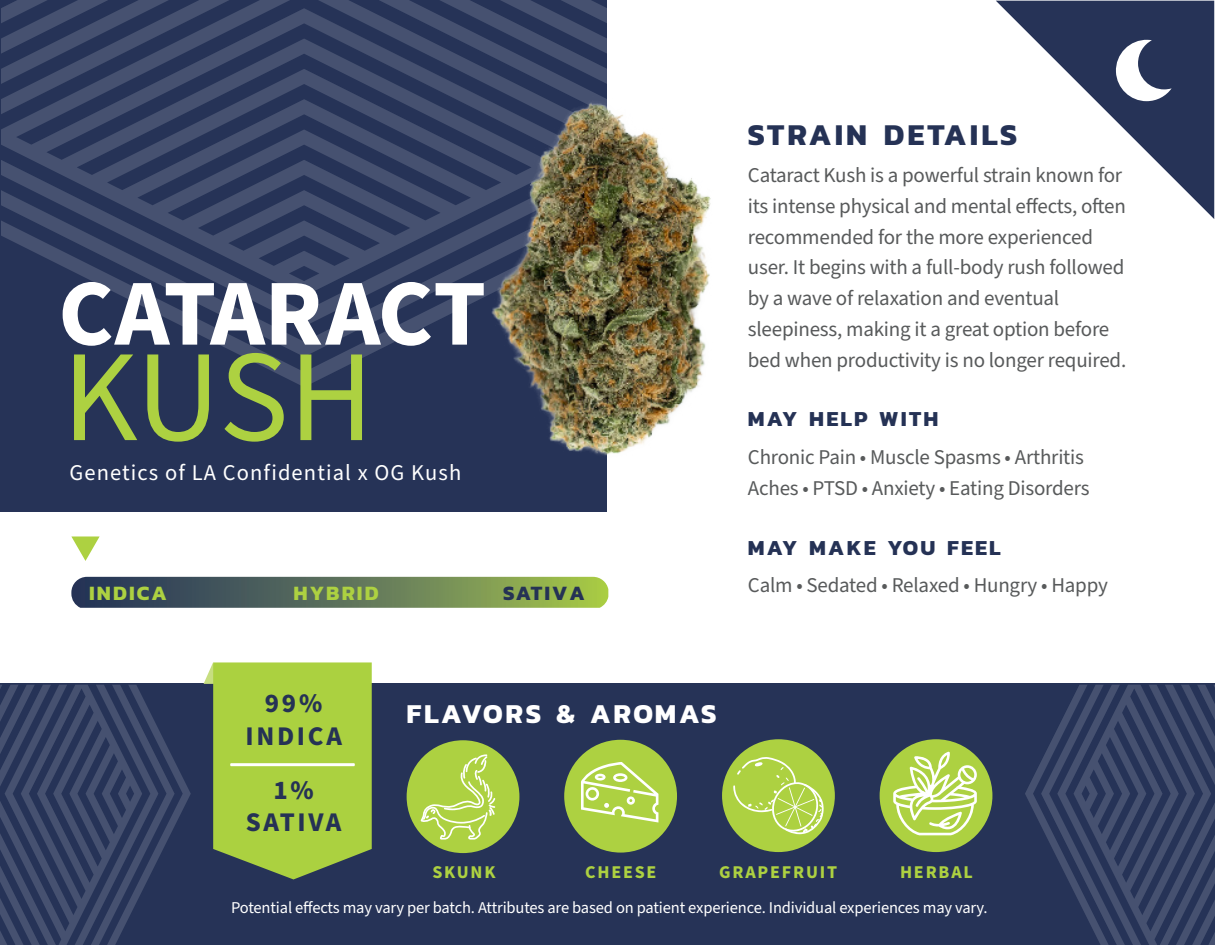
<style>
.page{position:relative;width:1215px;height:945px;background:#fff}
.page>*{position:absolute;margin:0;border:0;box-sizing:border-box;transform-origin:0 0}
.Flavors__blue{font:130.5px "Source Sans Pro";color:#add141}
.Genetics_of{font:700 94.5px "Source Sans Pro";color:#fff}
.Details__Attributes__Effects{font:700 30.75px "Kanit";letter-spacing:.1em;color:#253255}
.t1{font:700 27.75px "Kanit";letter-spacing:.085em;color:#fff}
.Percentage__blue{font:700 27px "Source Sans Pro";letter-spacing:.1em;color:#253255}
.Genetics_of-2{font:22.5px "Source Sans Pro";letter-spacing:.05em;color:#fff}
.May_Help_Make_you_Feel{font:700 21.75px "Kanit";letter-spacing:.1em;color:#253255}
.Info_Copy{font:21px/30.8px "Source Sans Pro";letter-spacing:-.01em;color:#585a5b}
.t2{font:700 20.7px "Kanit";letter-spacing:.1em;color:#add141}
.t3{font:700 20.7px "Kanit";letter-spacing:.1em;color:#253255}
.Flavors__green{font:700 18px "Source Sans Pro";letter-spacing:.1em;color:#add141}
.t4{font:16.5px "Source Sans Pro";letter-spacing:-.01em;color:#fff}
</style>
<div class="page">
<div style="left:0;top:684px;width:1215px;height:261px;background:#263357"></div>
<div style="left:0;top:0;width:607px;height:512px;background:#263357"></div>
<svg style="left:204px;top:662px;width:168px;height:217px;background:#9dbf45"></svg>
<svg style="left:996px;top:1px;width:218px;height:218px"></svg>
<svg style="left:245px;top:357px;width:119px;height:30px"></svg>
<svg style="left:123px;top:296px;width:291px;height:61px"></svg>
<svg style="left:1px;top:114px;width:413px;height:182px"></svg>
<svg style="left:1px;top:0;width:606px;height:114px"></svg>
<svg style="left:0;top:685px;width:191px;height:260px"></svg>
<svg style="left:1025px;top:685px;width:190px;height:260px"></svg>
<svg style="left:71px;top:577px;width:537px;height:31px;background:#627859"></svg>
<svg style="left:1115px;top:39px;width:57px;height:62px"></svg>
<svg style="left:71px;top:536px;width:29px;height:25px"></svg>
<div style="left:407px;top:740px;width:112px;height:113px;background:#add141;border-radius:50%"></div>
<svg style="left:421px;top:754px;width:74px;height:86px"></svg>
<div style="left:564px;top:740px;width:113px;height:113px;background:#add141;border-radius:50%"></div>
<svg style="left:581px;top:762px;width:77px;height:61px"></svg>
<div style="left:722px;top:739px;width:113px;height:113px;background:#add141;border-radius:50%"></div>
<svg style="left:733px;top:757px;width:91px;height:77px"></svg>
<img style="left:414px;top:49px;width:297px;height:407px">
<div style="left:880px;top:739px;width:112px;height:113px;background:#add141;border-radius:50%"></div>
<svg style="left:893px;top:752px;width:84px;height:83px"></svg>
<p class="Genetics_of" style="left:58px;top:249px;width:429px">CATARACT</p>
<p class="Flavors__blue" style="left:62px;top:310px;width:313px">KUSH</p>
<p class="Genetics_of-2" style="left:69px;top:458px;width:393px">Genetics of LA Confidential x OG Kush</p>
<p class="t2" style="left:89px;top:577px;width:79px">INDICA</p>
<p class="t2" style="left:293px;top:577px;width:87px">HYBRID</p>
<p class="t3" style="left:503px;top:577px;width:83px">SATIVA</p>
<p class="Details__Attributes__Effects" style="left:748px;top:110px;width:271px">STRAIN DETAILS</p>
<p class="Info_Copy" style="left:748px;top:160px;width:380px">Cataract Kush is a powerful strain known for its intense physical and mental effects, often recommended for the more experienced user. It begins with a full-body rush followed by a wave of relaxation and eventual sleepiness, making it a great option before bed when productivity is no longer required.</p>
<p class="May_Help_Make_you_Feel" style="left:748px;top:402px;width:192px">MAY HELP WITH</p>
<p class="Info_Copy" style="left:748px;top:442px;width:343px">Chronic Pain • Muscle Spasms • Arthritis<br>Aches • PTSD • Anxiety • Eating Disorders</p>
<p class="May_Help_Make_you_Feel" style="left:748px;top:530px;width:254px">MAY MAKE YOU FEEL</p>
<p class="Info_Copy" style="left:748px;top:570px;width:362px">Calm • Sedated • Relaxed • Hungry • Happy</p>
<p class="Percentage__blue" style="left:265px;top:684px;width:59px">99%</p>
<p class="Percentage__blue" style="left:245px;top:718px;width:98px">INDICA</p>
<p class="Percentage__blue" style="left:273px;top:771px;width:42px">1%</p>
<p class="Percentage__blue" style="left:246px;top:804px;width:97px">SATIVA</p>
<h3 class="t1" style="left:407px;top:692px;width:312px">FLAVORS &amp; AROMAS</h3>
<p class="Flavors__green" style="left:432px;top:859px;width:65px">SKUNK</p>
<p class="Flavors__green" style="left:585px;top:859px;width:73px">CHEESE</p>
<p class="Flavors__green" style="left:719px;top:859px;width:119px">GRAPEFRUIT</p>
<p class="Flavors__green" style="left:900px;top:859px;width:74px">HERBAL</p>
<p class="t4" style="left:231px;top:896px;width:758px">Potential effects may vary per batch. Attributes are based on patient experience. Individual experiences may vary.</p>
</div>
